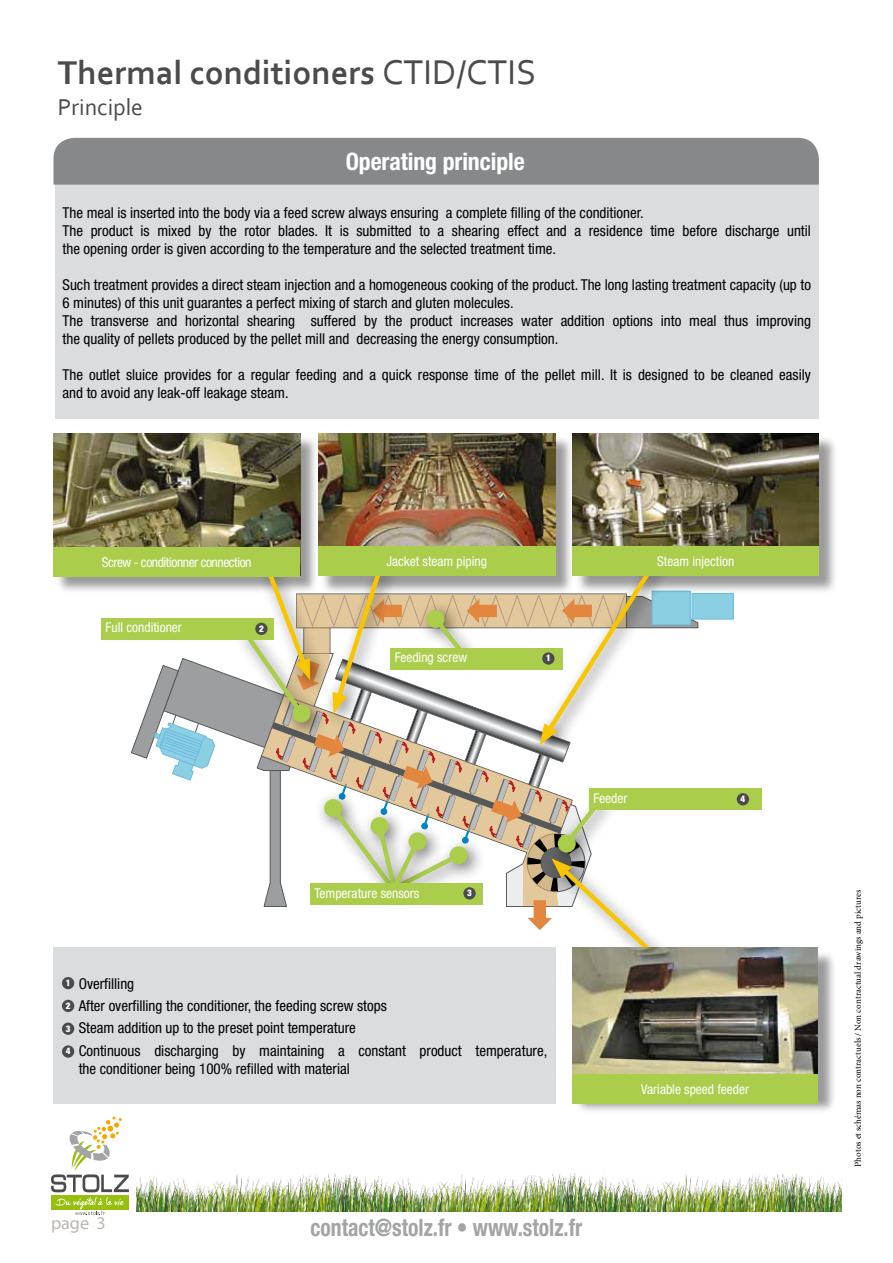
<style>
.page{position:relative;width:893px;height:1263px;background:#fff}
.page>*{position:absolute;margin:0;border:0;box-sizing:border-box;transform-origin:0 0}
.t1{font:700 34.5px "Corbel";color:#4b4b4d}
.t2{font:700 condensed 24px "Helvetica Neue LT Std";color:#a3a4a6;scale:.9 1}
.t3{font:700 condensed 24px "Helvetica Neue LT Std";letter-spacing:-.005em;color:#fff}
.t4{font:24px "Corbel";color:#4b4b4d}
.t5{font:18px "Myriad Pro";color:#bbb5ae}
.t6{font:condensed 15px/18px "Helvetica Neue LT Std";color:#000}
.t7{font:condensed 13.5px "Helvetica Neue LT Std";color:#fff}
.t8{font:condensed 13.5px "Helvetica Neue LT Std";letter-spacing:-.03em;color:#fff}
.t9{font:900 condensed 9.15px "Helvetica Neue LT Std";color:#fff}
.t10{font:9px "Minion Pro";color:#000}
.s1{font-weight:400;font-size:36px}
</style>
<div class="page">
<svg style="left:51px;top:1116px;width:78px;height:99px"></svg>
<img style="left:136px;top:1173px;width:706px;height:39px">
<div style="left:55px;top:185px;width:764px;height:234px;background:#dbdcdd"></div>
<div style="left:692px;top:593px;width:41px;height:26px;background:#8bcfe3"></div>
<div style="left:692px;top:593px;width:41px;height:26px;border:1px solid #6ebae3"></div>
<div style="left:55px;top:435px;width:264px;height:160px;background:#000;opacity:.4"></div>
<img style="left:53px;top:433px;width:247px;height:114px">
<div style="left:575px;top:436px;width:263px;height:158px;background:#000;opacity:.4"></div>
<img style="left:573px;top:433px;width:246px;height:113px">
<div style="left:320px;top:436px;width:254px;height:159px;background:#000;opacity:.4"></div>
<img style="left:318px;top:433px;width:237px;height:113px">
<div style="left:53px;top:947px;width:502px;height:157px;background:#dbdcdd"></div>
<svg style="left:131px;top:551px;width:567px;height:415px"></svg>
<div style="left:574px;top:950px;width:262px;height:164px;background:#000;opacity:.4"></div>
<img style="left:572px;top:947px;width:246px;height:127px">
<div style="left:53px;top:138px;width:766px;height:47px;background:#87888a"></div>
<div style="left:573px;top:546px;width:246px;height:30px;background:#aacd4c"></div>
<div style="left:53px;top:547px;width:247px;height:30px;background:#aacd4c"></div>
<div style="left:318px;top:546px;width:237px;height:30px;background:#aacd4c"></div>
<div style="left:572px;top:1074px;width:246px;height:30px;background:#aacd4c"></div>
<div style="left:390px;top:648px;width:173px;height:21px;background:#aacd4c"></div>
<div style="left:101px;top:618px;width:173px;height:21px;background:#aacd4c"></div>
<div style="left:310px;top:883px;width:173px;height:22px;background:#aacd4c"></div>
<div style="left:589px;top:789px;width:173px;height:21px;background:#aacd4c"></div>
<div style="left:542px;top:652px;width:12px;height:13px;background:#4b4b4d;border-radius:50%"></div>
<div style="left:255px;top:623px;width:13px;height:12px;background:#4b4b4d;border-radius:50%"></div>
<div style="left:463px;top:887px;width:13px;height:12px;background:#4b4b4d;border-radius:50%"></div>
<div style="left:737px;top:793px;width:12px;height:12px;background:#4b4b4d;border-radius:50%"></div>
<div style="left:62px;top:977px;width:12px;height:12px;background:#4b4b4d;border-radius:50%"></div>
<div style="left:62px;top:1000px;width:12px;height:12px;background:#4b4b4d;border-radius:50%"></div>
<div style="left:62px;top:1022px;width:12px;height:13px;background:#4b4b4d;border-radius:50%"></div>
<div style="left:62px;top:1045px;width:12px;height:13px;background:#4b4b4d;border-radius:50%"></div>
<h1 class="t1" style="left:58px;top:51px;width:480px">Thermal conditioners <span class="s1">CTID/CTIS</span></h1>
<h2 class="t4" style="left:58px;top:92px;width:87px">Principle</h2>
<h2 class="t3" style="left:346px;top:147px;width:181px">Operating principle</h2>
<p class="t6" style="left:63px;top:203px;width:750px">The meal is inserted into the body via a feed screw always ensuring a complete filling of the conditioner.<br>The product is mixed by the rotor blades. It is submitted to a shearing effect and a residence time before discharge until the opening order is given according to the temperature and the selected treatment time.</p>
<p class="t6" style="left:63px;top:275px;width:750px">Such treatment provides a direct steam injection and a homogeneous cooking of the product. The long lasting treatment capacity (up to 6 minutes) of this unit guarantes a perfect mixing of starch and gluten molecules.<br>The transverse and horizontal shearing suffered by the product increases water addition options into meal thus improving the quality of pellets produced by the pellet mill and decreasing the energy consumption.</p>
<p class="t6" style="left:63px;top:365px;width:750px">The outlet sluice provides for a regular feeding and a quick response time of the pellet mill. It is designed to be cleaned easily and to avoid any leak-off leakage steam.</p>
<p class="t8" style="left:102px;top:554px;width:151px">Screw - conditionner connection</p>
<p class="t7" style="left:386px;top:553px;width:102px">Jacket steam piping</p>
<p class="t7" style="left:657px;top:553px;width:79px">Steam injection</p>
<p class="t7" style="left:105px;top:620px;width:78px">Full conditioner</p>
<p class="t9" style="left:259px;top:623px;width:6px">2</p>
<p class="t7" style="left:395px;top:649px;width:74px">Feeding screw</p>
<p class="t9" style="left:546px;top:652px;width:6px">1</p>
<p class="t7" style="left:314px;top:885px;width:107px">Temperature sensors</p>
<p class="t9" style="left:467px;top:887px;width:6px">3</p>
<p class="t9" style="left:66px;top:977px;width:6px">1</p>
<p class="t9" style="left:66px;top:1000px;width:6px">2</p>
<p class="t9" style="left:66px;top:1022px;width:6px">3</p>
<p class="t9" style="left:66px;top:1045px;width:6px">4</p>
<p class="t6" style="left:79px;top:972px;width:470px;line-height:22.2px">Overfilling<br>After overfilling the conditioner, the feeding screw stops<br>Steam addition up to the preset point temperature<br>Continuous discharging by maintaining a constant product temperature,</p>
<p class="t6" style="left:79px;top:1059px;width:273px">the conditioner being 100% refilled with material</p>
<p class="t7" style="left:593px;top:790px;width:35px">Feeder</p>
<p class="t9" style="left:740px;top:793px;width:6px">4</p>
<p class="t7" style="left:641px;top:1081px;width:109px">Variable speed feeder</p>
<p class="t5" style="left:51px;top:1211px;width:56px">page 3</p>
<h2 class="t2" style="left:311px;top:1213px;width:304px">contact@stolz.fr • www.stolz.fr</h2>
<p class="t10" style="left:852px;top:1166px;width:278px;rotate:-90deg">Photos et schémas non contractuels / Non contractual drawings and pictures</p>
</div>
